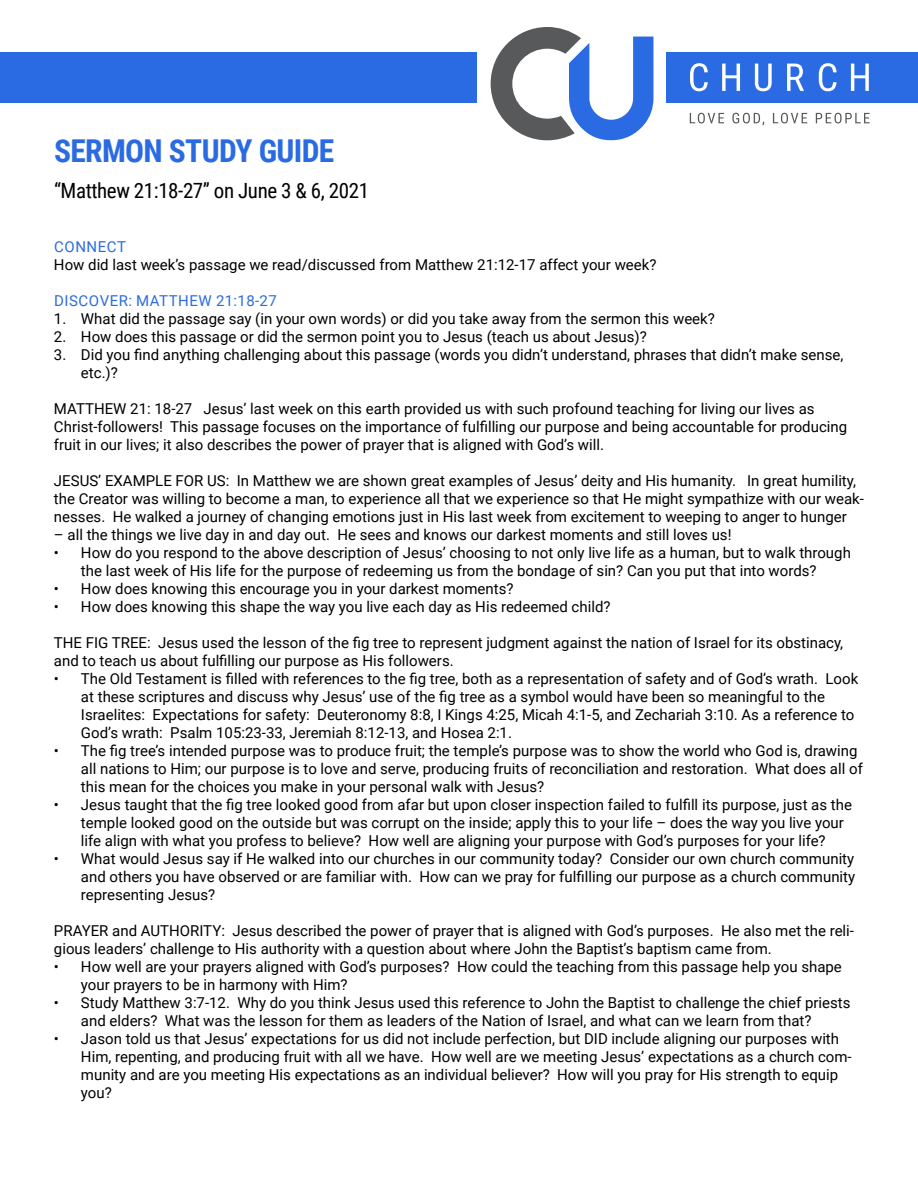
<style>
.page{position:relative;width:918px;height:1188px;background:#fff}
.page>*{position:absolute;margin:0;border:0;box-sizing:border-box;transform-origin:0 0}
.t1{font:700 31.5px "Roboto Condensed";letter-spacing:-.02em;color:#2a6be3}
.t2{font:21px "Roboto Condensed";letter-spacing:-.02em;color:#000}
.t3{font:15px/18px "Roboto";color:#000}
.t4{font:15px "Roboto";letter-spacing:.035em;color:#2a6be3}
</style>
<div class="page">
<div style="left:666px;top:52px;width:252px;height:50px;background:#2a6be3"></div>
<svg style="left:491px;top:27px;width:162px;height:113px"></svg>
<svg style="left:690px;top:63px;width:18px;height:28px"></svg>
<svg style="left:722px;top:64px;width:18px;height:27px"></svg>
<svg style="left:755px;top:64px;width:17px;height:27px"></svg>
<svg style="left:787px;top:64px;width:17px;height:27px"></svg>
<svg style="left:819px;top:63px;width:18px;height:28px"></svg>
<svg style="left:851px;top:64px;width:18px;height:27px"></svg>
<svg style="left:690px;top:113px;width:34px;height:10px"></svg>
<svg style="left:732px;top:113px;width:32px;height:12px"></svg>
<svg style="left:773px;top:113px;width:34px;height:10px"></svg>
<svg style="left:816px;top:113px;width:54px;height:10px"></svg>
<div style="left:0;top:52px;width:477px;height:50px;background:#2a6be3"></div>
<h1 class="t1" style="left:54px;top:129px;width:282px">SERMON STUDY GUIDE</h1>
<h2 class="t2" style="left:54px;top:176px;width:317px">“Matthew 21:18-27” on June 3 &amp; 6, 2021</h2>
<p class="t4" style="left:54px;top:236px;width:73px">CONNECT</p>
<p class="t3" style="left:54px;top:255px;width:604px">How did last week’s passage we read/discussed from Matthew 21:12-17 affect your week?</p>
<p class="t4" style="left:54px;top:290px;width:224px">DISCOVER: MATTHEW 21:18-27</p>
<p class="t3" style="left:54px;top:309px;width:662px">1. What did the passage say (in your own words) or did you take away from the sermon this week?</p>
<p class="t3" style="left:54px;top:327px;width:594px">2. How does this passage or did the sermon point you to Jesus (teach us about Jesus)?</p>
<p class="t3" style="left:81px;top:345px;width:764px;text-indent:-27px">3. Did you find anything challenging about this passage (words you didn’t understand, phrases that didn’t make sense, etc.)?</p>
<p class="t3" style="left:54px;top:399px;width:795px">MATTHEW 21: 18-27 Jesus’ last week on this earth provided us with such profound teaching for living our lives as<br>Christ-followers! This passage focuses on the importance of fulfilling our purpose and being accountable for producing fruit in our lives; it also describes the power of prayer that is aligned with God’s will.</p>
<p class="t3" style="left:54px;top:471px;width:812px">JESUS’ EXAMPLE FOR US: In Matthew we are shown great examples of Jesus’ deity and His humanity. In great humility, the Creator was willing to become a man, to experience all that we experience so that He might sympathize with our weak&shy;nesses. He walked a journey of changing emotions just in His last week from excitement to weeping to anger to hunger</p>
<p class="t3" style="left:54px;top:525px;width:679px">– all the things we live day in and day out. He sees and knows our darkest moments and still loves us!</p>
<p class="t3" style="left:54px;top:543px;width:798px;text-align:center">• How do you respond to the above description of Jesus’ choosing to not only live life as a human, but to walk through the last week of His life for the purpose of redeeming us from the bondage of sin? Can you put that into words?</p>
<p class="t3" style="left:54px;top:579px;width:461px">• How does knowing this encourage you in your darkest moments?</p>
<p class="t3" style="left:54px;top:597px;width:558px">• How does knowing this shape the way you live each day as His redeemed child?</p>
<p class="t3" style="left:54px;top:633px;width:791px">THE FIG TREE: Jesus used the lesson of the fig tree to represent judgment against the nation of Israel for its obstinacy, and to teach us about fulfilling our purpose as His followers.</p>
<p class="t3" style="left:81px;top:669px;width:779px;text-indent:-27px">• The Old Testament is filled with references to the fig tree, both as a representation of safety and of God’s wrath. Look at these scriptures and discuss why Jesus’ use of the fig tree as a symbol would have been so meaningful to the Israelites: Expectations for safety: Deuteronomy 8:8, I Kings 4:25, Micah 4:1-5, and Zechariah 3:10. As a reference to God’s wrath: Psalm 105:23-33, Jeremiah 8:12-13, and Hosea 2:1.</p>
<p class="t3" style="left:81px;top:741px;width:783px;text-indent:-27px">• The fig tree’s intended purpose was to produce fruit; the temple’s purpose was to show the world who God is, drawing all nations to Him; our purpose is to love and serve, producing fruits of reconciliation and restoration. What does all of this mean for the choices you make in your personal walk with Jesus?</p>
<p class="t3" style="left:81px;top:795px;width:773px;text-indent:-27px">• Jesus taught that the fig tree looked good from afar but upon closer inspection failed to fulfill its purpose, just as the temple looked good on the outside but was corrupt on the inside; apply this to your life – does the way you live your life align with what you profess to believe? How well are aligning your purpose with God’s purposes for your life?</p>
<p class="t3" style="left:81px;top:849px;width:776px;text-align:justify;text-indent:-27px">• What would Jesus say if He walked into our churches in our community today? Consider our own church community and others you have observed or are familiar with. How can we pray for fulfilling our purpose as a church community representing Jesus?</p>
<p class="t3" style="left:54px;top:921px;width:802px">PRAYER and AUTHORITY: Jesus described the power of prayer that is aligned with God’s purposes. He also met the reli&shy;gious leaders’ challenge to His authority with a question about where John the Baptist’s baptism came from.</p>
<p class="t3" style="left:81px;top:957px;width:762px;text-indent:-27px">• How well are your prayers aligned with God’s purposes? How could the teaching from this passage help you shape your prayers to be in harmony with Him?</p>
<p class="t3" style="left:81px;top:993px;width:771px;text-indent:-27px">• Study Matthew 3:7-12. Why do you think Jesus used this reference to John the Baptist to challenge the chief priests and elders? What was the lesson for them as leaders of the Nation of Israel, and what can we learn from that?</p>
<p class="t3" style="left:81px;top:1029px;width:772px;text-indent:-27px">• Jason told us that Jesus’ expectations for us did not include perfection, but DID include aligning our purposes with Him, repenting, and producing fruit with all we have. How well are we meeting Jesus’ expectations as a church com&shy;munity and are you meeting His expectations as an individual believer? How will you pray for His strength to equip you?</p>
</div>
